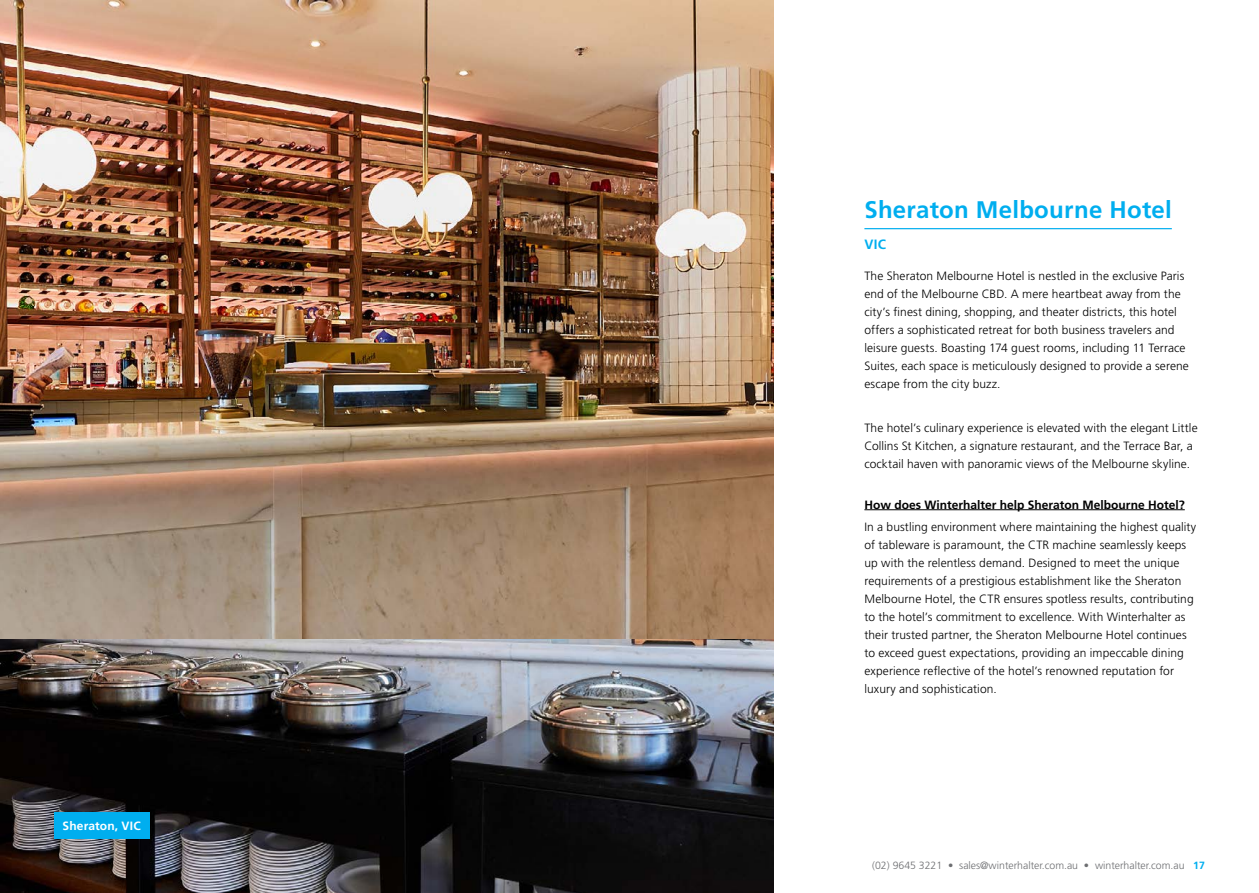
<style>
.page{position:relative;width:1259px;height:893px;background:#fff}
.page>*{position:absolute;margin:0;border:0;box-sizing:border-box;transform-origin:0 0}
.t1{font:700 24px "Frutiger LT Pro";letter-spacing:.01em;color:#00aeef}
.t2{font:700 13.5px "Frutiger LT Pro";color:#00aeef}
.t3{font:300 12px/18px "Frutiger LT Pro";letter-spacing:.005em;color:#000}
.t4{font:700 12px "Frutiger LT Pro";color:#000}
.t5{font:700 12px "Frutiger LT Pro";letter-spacing:.015em;color:#fff}
.t6{font:300 10.5px "Frutiger LT Pro";color:#6d6e71}
.s1{font-weight:700;color:#00aeef}
</style>
<div class="page">
<img style="left:0;top:0;width:774px;height:640px">
<hr style="left:864px;top:228px;width:307px;height:1px;background:#00aeef">
<hr style="left:864px;top:509px;width:320px;height:1px;background:#000">
<img style="left:0;top:640px;width:774px;height:253px">
<div style="left:54px;top:813px;width:95px;height:26px;background:#00aeef"></div>
<p class="t5" style="left:63px;top:819px;width:80px">Sheraton, VIC</p>
<h1 class="t1" style="left:864px;top:196px;width:309px">Sheraton Melbourne Hotel</h1>
<p class="t2" style="left:864px;top:236px;width:23px">VIC</p>
<p class="t3" style="left:864px;top:267px;width:326px">The Sheraton Melbourne Hotel is nestled in the exclusive Paris end of the Melbourne CBD. A mere heartbeat away from the city’s finest dining, shopping, and theater districts, this hotel offers a sophisticated retreat for both business travelers and leisure guests. Boasting 174 guest rooms, including 11 Terrace Suites, each space is meticulously designed to provide a serene escape from the city buzz.</p>
<p class="t3" style="left:864px;top:419px;width:335px">The hotel’s culinary experience is elevated with the elegant Little<br>Collins St Kitchen, a signature restaurant, and the Terrace Bar, a cocktail haven with panoramic views of the Melbourne skyline.</p>
<p class="t4" style="left:864px;top:497px;width:322px">How does Winterhalter help Sheraton Melbourne Hotel?</p>
<p class="t3" style="left:864px;top:518px;width:333px">In a bustling environment where maintaining the highest quality of tableware is paramount, the CTR machine seamlessly keeps up with the relentless demand. Designed to meet the unique requirements of a prestigious establishment like the Sheraton Melbourne Hotel, the CTR ensures spotless results, contributing to the hotel’s commitment to excellence. With Winterhalter as their trusted partner, the Sheraton Melbourne Hotel continues to exceed guest expectations, providing an impeccable dining experience reflective of the hotel’s renowned reputation for luxury and sophistication.</p>
<p class="t6" style="left:872px;top:859px;width:334px">(02) 9645 3221 • sales@winterhalter.com.au • winterhalter.com.au <span class="s1">17</span></p>
</div>
